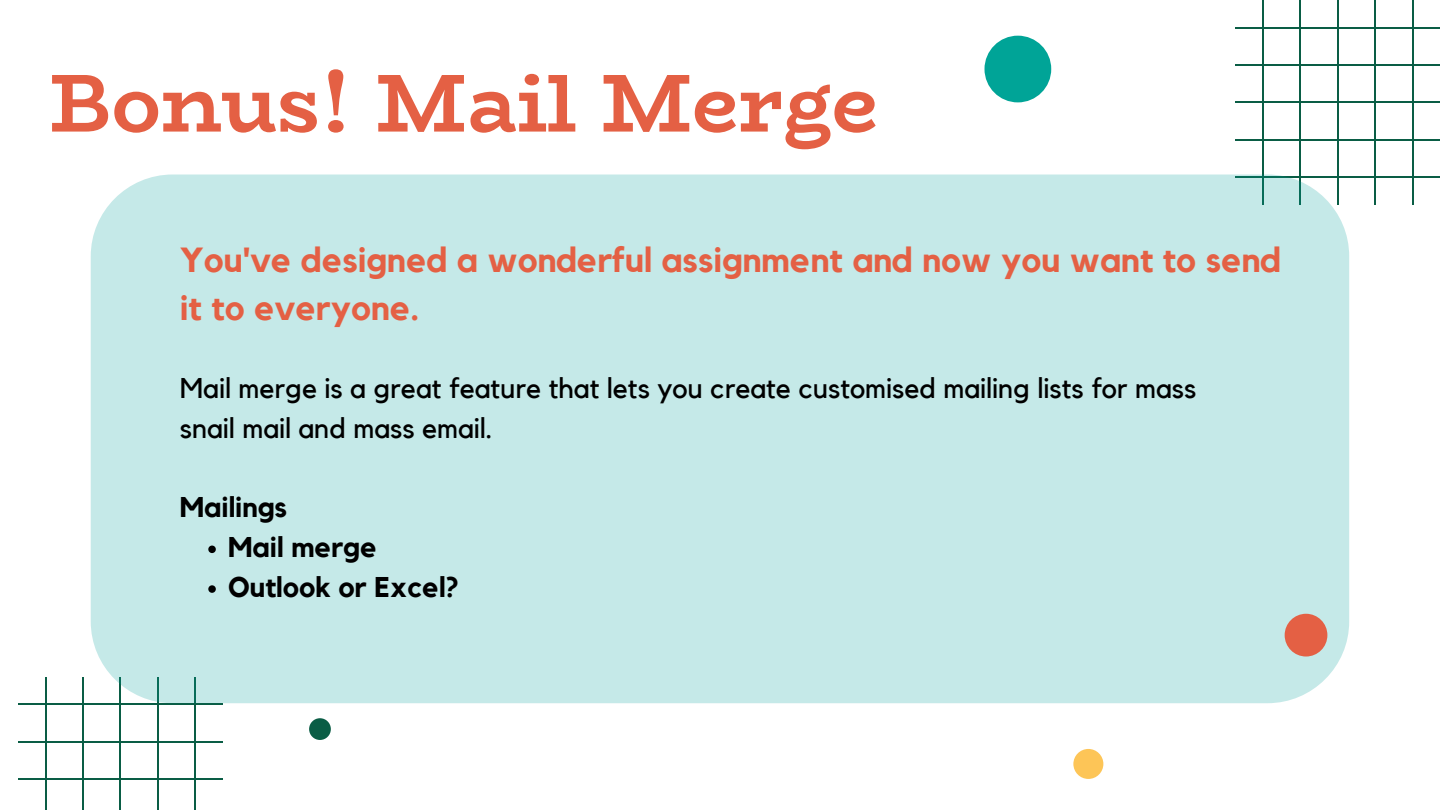
<style>
.page{position:relative;width:1440px;height:810px;background:#fff}
.page>*{position:absolute;margin:0;border:0;box-sizing:border-box;transform-origin:0 0}
.t1{font:700 82.4px "Bio Rhyme";color:#e46044}
.t2{font:700 34.8px/48px "Kollektif";color:#e46044}
.t3{font:28.5px/39.8px "Kollektif";color:#000}
.t4{font:700 28.5px "Kollektif";color:#000}
</style>
<div class="page">
<hr style="left:45px;top:677px;width:1px;height:133px;background:#0a5d45">
<hr style="left:82px;top:677px;width:2px;height:133px;background:#0a5d45">
<hr style="left:120px;top:677px;width:1px;height:133px;background:#0a5d45">
<hr style="left:157px;top:677px;width:2px;height:133px;background:#0a5d45">
<hr style="left:194px;top:677px;width:2px;height:133px;background:#0a5d45">
<hr style="left:18px;top:778px;width:205px;height:2px;background:#0a5d45">
<hr style="left:18px;top:741px;width:205px;height:1px;background:#0a5d45">
<hr style="left:18px;top:703px;width:205px;height:2px;background:#0a5d45">
<hr style="left:1262px;top:0;width:2px;height:205px;background:#0a5d45">
<hr style="left:1299px;top:0;width:2px;height:205px;background:#0a5d45">
<hr style="left:1337px;top:0;width:2px;height:205px;background:#0a5d45">
<hr style="left:1374px;top:0;width:2px;height:205px;background:#0a5d45">
<hr style="left:1412px;top:0;width:1px;height:205px;background:#0a5d45">
<hr style="left:1235px;top:176px;width:205px;height:2px;background:#0a5d45">
<hr style="left:1235px;top:139px;width:205px;height:2px;background:#0a5d45">
<hr style="left:1235px;top:102px;width:205px;height:1px;background:#0a5d45">
<hr style="left:1235px;top:64px;width:205px;height:2px;background:#0a5d45">
<hr style="left:1235px;top:27px;width:205px;height:1px;background:#0a5d45">
<div style="left:91px;top:174px;width:1258px;height:529px;background:#c5e9e8;border-radius:82px"></div>
<svg style="left:208px;top:546px;width:8px;height:7px"></svg>
<svg style="left:208px;top:585px;width:8px;height:8px"></svg>
<div style="left:984px;top:36px;width:67px;height:66px;background:#00a497;border-radius:50%"></div>
<div style="left:1073px;top:749px;width:30px;height:30px;background:#fdc557;border-radius:50%"></div>
<div style="left:1285px;top:614px;width:42px;height:43px;background:#e46044;border-radius:50%"></div>
<div style="left:309px;top:718px;width:22px;height:22px;background:#0a5d45;border-radius:50%"></div>
<p class="t1" style="left:49px;top:39px;width:831px">Bonus! Mail Merge</p>
<p class="t2" style="left:180px;top:237px;width:1103px">You've designed a wonderful assignment and now you want to send it to everyone.</p>
<p class="t3" style="left:180px;top:369px;width:1018px">Mail merge is a great feature that lets you create customised mailing lists for mass snail mail and mass email.</p>
<p class="t4" style="left:180px;top:494px;width:109px">Mailings</p>
<p class="t4" style="left:228px;top:534px;width:150px">Mail merge</p>
<p class="t4" style="left:228px;top:574px;width:232px">Outlook or Excel?</p>
</div>
